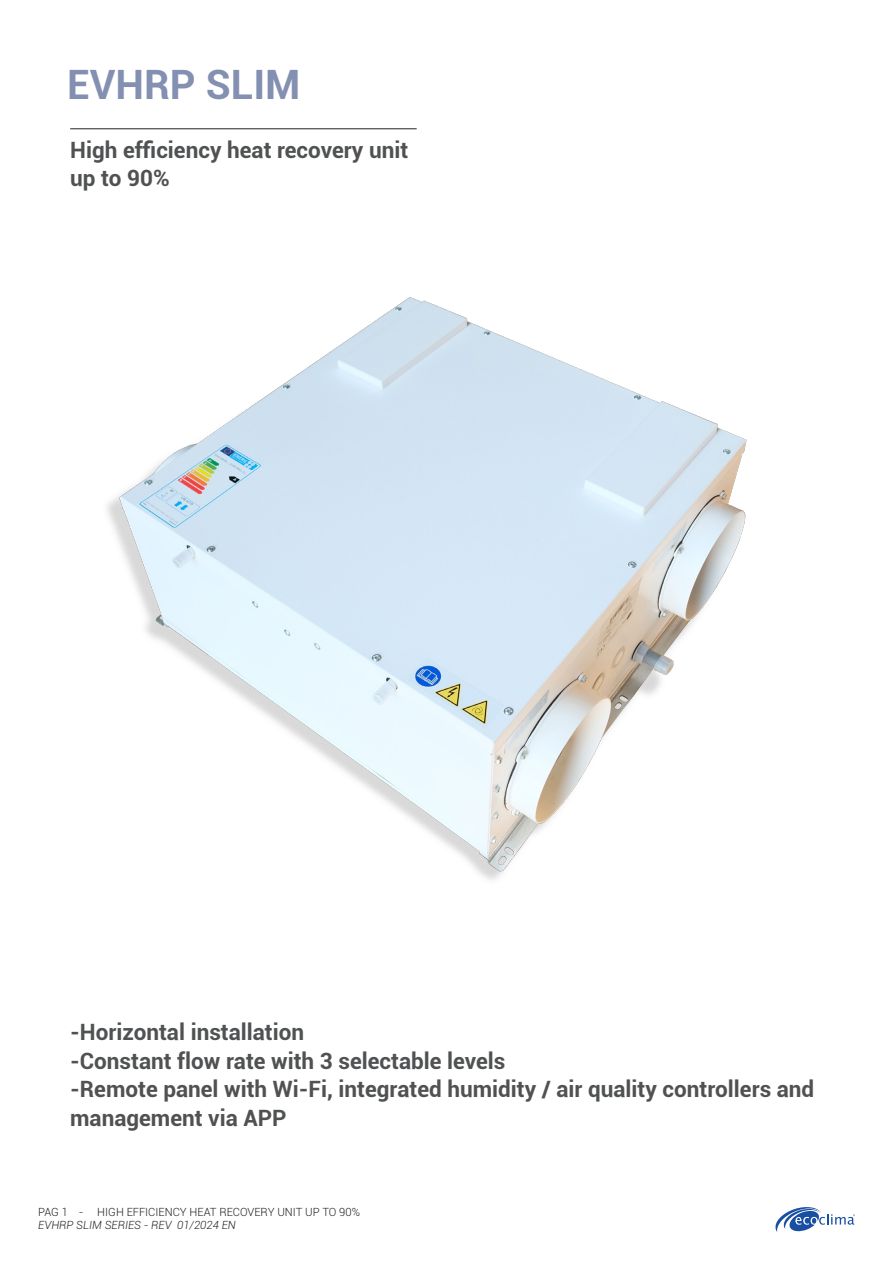
<style>
.page{position:relative;width:893px;height:1263px;background:#fff}
.page>*{position:absolute;margin:0;border:0;box-sizing:border-box;transform-origin:0 0}
.Titolo{font:700 40.5px "Roboto";color:#8490b1}
.t1{font:700 22.5px/28.5px "Roboto";color:#4f5152}
.t2{font:300 11.25px "Roboto";color:#231f20}
.t3{font:italic 300 11.25px "Roboto";color:#231f20}
</style>
<div class="page">
<svg style="left:775px;top:1207px;width:80px;height:25px"></svg>
<hr style="left:71px;top:128px;width:345px;height:1px;background:#231f20">
<img style="left:107px;top:297px;width:640px;height:583px">
<p class="Titolo" style="left:67px;top:56px;width:235px">EVHRP SLIM</p>
<p class="t1" style="left:70px;top:134px;width:340px">High efficiency heat recovery unit</p>
<p class="t1" style="left:70px;top:163px;width:101px">up to 90%</p>
<p class="t1" style="left:70px;top:1017px;width:236px">-Horizontal installation</p>
<p class="t1" style="left:70px;top:1045px;width:437px">-Constant flow rate with 3 selectable levels</p>
<p class="t1" style="left:70px;top:1074px;width:746px">-Remote panel with Wi-Fi, integrated humidity / air quality controllers and management via APP</p>
<p class="t2" style="left:38px;top:1204px;width:323px">PAG 1 - HIGH EFFICIENCY HEAT RECOVERY UNIT UP TO 90%</p>
<p class="t3" style="left:38px;top:1217px;width:199px">EVHRP SLIM SERIES - REV 01/2024 EN</p>
</div>
